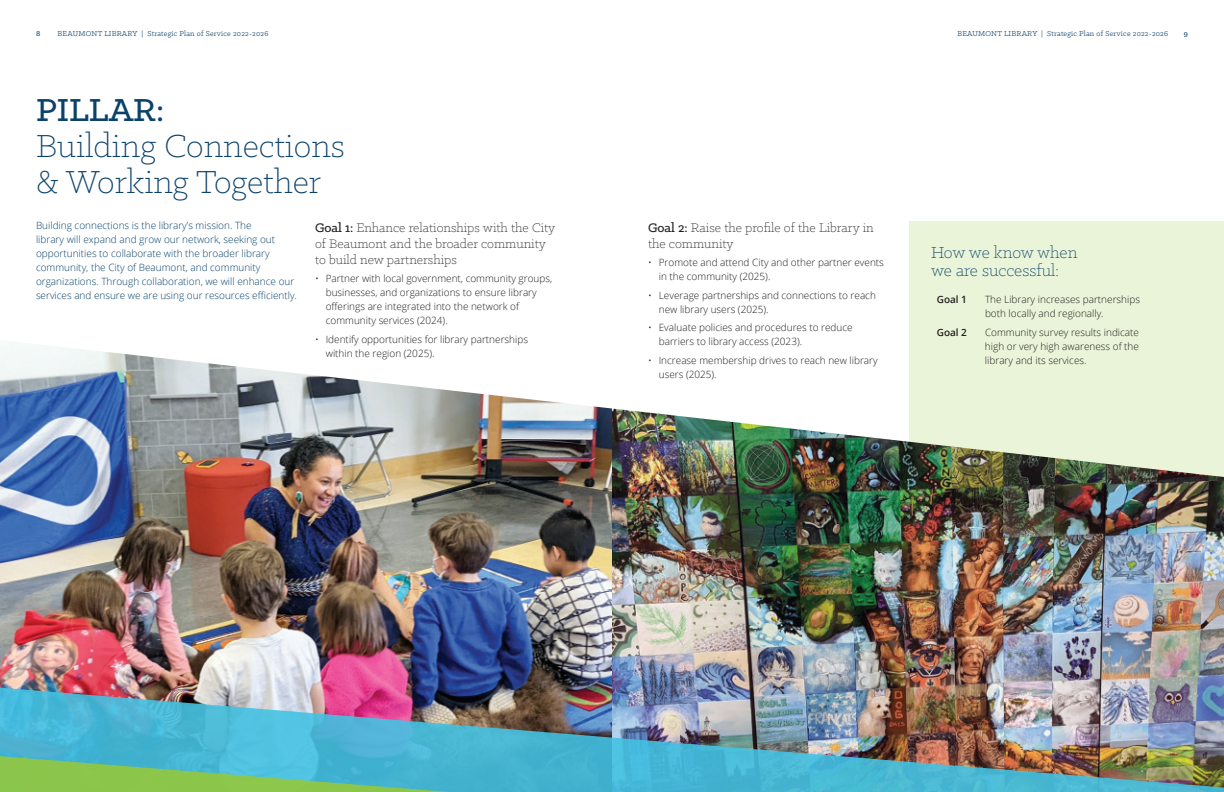
<style>
.page{position:relative;width:1224px;height:792px;background:#fff}
.page>*{position:absolute;margin:0;border:0;box-sizing:border-box;transform-origin:0 0}
.t1{font:300 36px/36px "Klinic Slab";color:#0a426a}
.t2{font:500 36px "Klinic Slab";color:#0a426a}
.t3{font:300 18px/18px "Klinic Slab";color:#0a426a}
.t4{font:300 14px/16px "Klinic Slab";color:#231f20}
.t5{font:300 10px/14px "Open Sans";color:#231f20}
.t6{font:300 10px/14px "Open Sans";color:#0a426a}
.t7{font:600 10px "Open Sans";color:#231f20}
.t8{font:8px "Klinic Slab";letter-spacing:.025em;color:#0a426a}
.t9{font:500 8px "Klinic Slab";color:#0a426a}
.s1{font-weight:500}
</style>
<div class="page">
<img style="left:0;top:342px;width:612px;height:344px">
<div style="left:909px;top:221px;width:315px;height:358px;background:#eaf4d8"></div>
<img style="left:612px;top:408px;width:612px;height:278px">
<img style="left:0;top:686px;width:1224px;height:106px">
<svg style="left:0;top:749px;width:537px;height:43px;background:#5ebba3"></svg>
<p class="t9" style="left:36px;top:28px;width:6px">8</p>
<p class="t8" style="left:58px;top:28px;width:212px">BEAUMONT LIBRARY | Strategic Plan of Service 2022-2026</p>
<p class="t8" style="left:957px;top:28px;width:212px">BEAUMONT LIBRARY | Strategic Plan of Service 2022-2026</p>
<p class="t9" style="left:1184px;top:28px;width:6px">9</p>
<h1 class="t2" style="left:36px;top:86px;width:130px">PILLAR:</h1>
<h1 class="t1" style="left:36px;top:126px;width:310px">Building Connections &amp; Working Together</h1>
<h3 class="t4" style="left:315px;top:219px;width:242px"><span class="s1">Goal 1:</span> Enhance relationships with the City of Beaumont and the broader community to build new partnerships</h3>
<p class="t5" style="left:326px;top:272px;width:228px;text-indent:-11px">• Partner with local government, community groups, businesses, and organizations to ensure library offerings are integrated into the network of community services (2024).</p>
<p class="t5" style="left:326px;top:332px;width:204px;text-indent:-11px">• Identify opportunities for library partnerships within the region (2025).</p>
<p class="t6" style="left:36px;top:219px;width:263px">Building connections is the library’s mission. The<br>library will expand and grow our network, seeking out opportunities to collaborate with the broader library community, the City of Beaumont, and community organizations. Through collaboration, we will enhance our services and ensure we are using our resources efficiently.</p>
<h3 class="t4" style="left:648px;top:219px;width:227px"><span class="s1">Goal 2:</span> Raise the profile of the Library in the community</h3>
<p class="t5" style="left:659px;top:255px;width:227px;text-indent:-11px">• Promote and attend City and other partner events in the community (2025).</p>
<p class="t5" style="left:659px;top:288px;width:219px;text-indent:-11px">• Leverage partnerships and connections to reach new library users (2025).</p>
<p class="t5" style="left:659px;top:320px;width:195px;text-indent:-11px">• Evaluate policies and procedures to reduce barriers to library access (2023).</p>
<p class="t5" style="left:659px;top:353px;width:220px;text-indent:-11px">• Increase membership drives to reach new library users (2025).</p>
<h2 class="t3" style="left:931px;top:243px;width:148px">How we know when we are successful:</h2>
<p class="t7" style="left:937px;top:293px;width:32px">Goal 1</p>
<p class="t5" style="left:985px;top:292px;width:157px">The Library increases partnerships both locally and regionally.</p>
<p class="t7" style="left:937px;top:325px;width:32px">Goal 2</p>
<p class="t5" style="left:985px;top:325px;width:156px;text-align:justify">Community survey results indicate high or very high awareness of the library and its services.</p>
</div>
